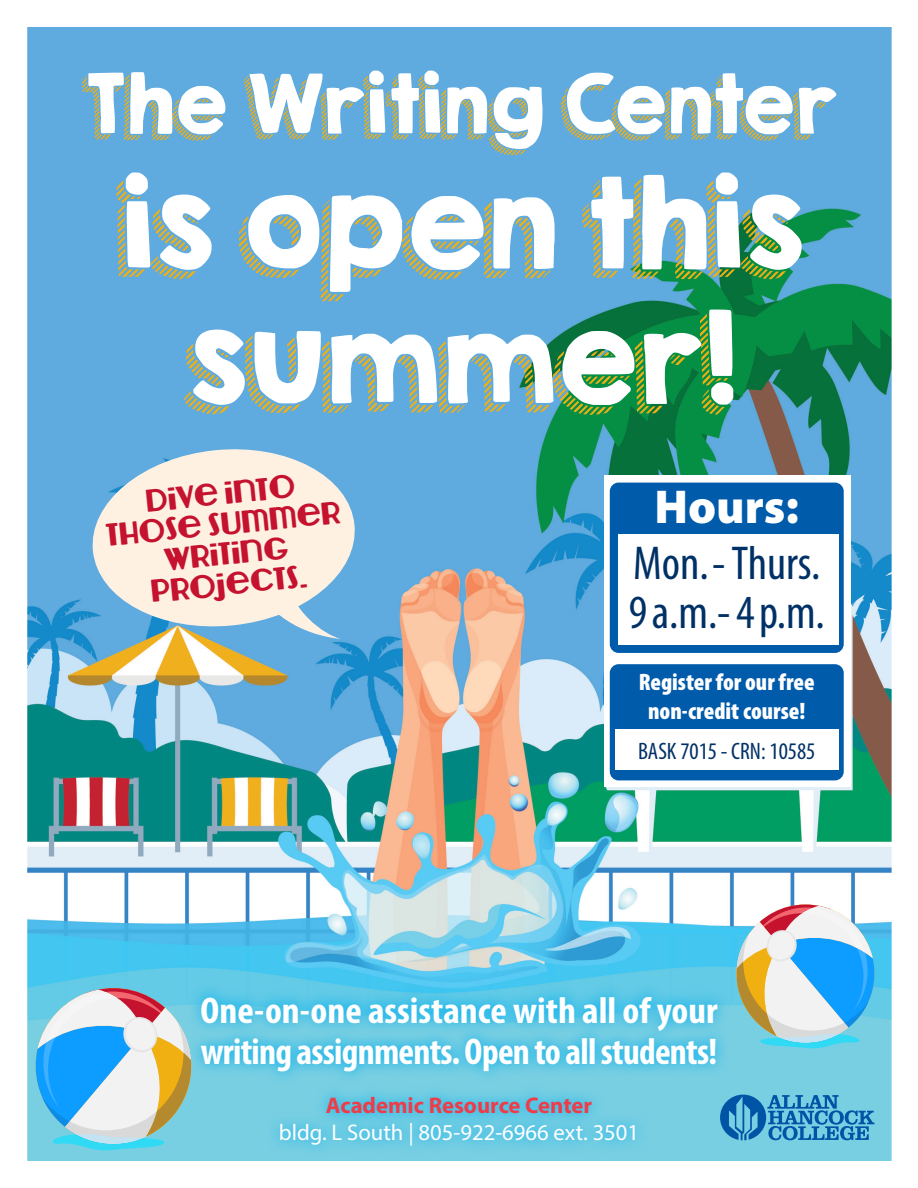
<style>
.page{position:relative;width:918px;height:1188px;background:#fff}
.page>*{position:absolute;margin:0;border:0;box-sizing:border-box;transform-origin:0 0}
.t1{font:112.5px/135px "KGHAPPY Shadows";letter-spacing:-.07em;color:#f0b012;text-align:center}
.t2{font:73.5px "KGHAPPY Shadows";letter-spacing:-.07em;color:#f0b012}
.t3{font:condensed 47.7px/49.3px "Myriad Pro";color:#003166}
.t4{font:900 47.7px "Myriad Pro";color:#fff}
.t5{font:700 condensed 37.2px/41.4px "Myriad Pro";letter-spacing:-.02em;color:#fff;scale:1.05 1}
.t6{font:25.2px/30.3px "Lemondrop";color:#c4122f;text-align:center}
.t7{font:900 condensed 23.85px/28.7px "Myriad Pro";color:#fff;text-align:center}
.t8{font:condensed 23.85px "Myriad Pro";color:#003166}
.t9{font:22.65px "Myriad Pro";color:#fff}
.t10{font:700 22.65px "Myriad Pro";color:#ed3d4a}
</style>
<div class="page">
<img style="left:27px;top:27px;width:864px;height:1134px">
<div style="left:604px;top:475px;width:247px;height:311px;background:#fff"></div>
<svg style="left:245px;top:633px;width:96px;height:6px"></svg>
<svg style="left:88px;top:443px;width:271px;height:190px;background:#d1dce0"></svg>
<svg style="left:729px;top:897px;width:153px;height:153px"></svg>
<svg style="left:188px;top:983px;width:543px;height:175px;background:#60c8e4"></svg>
<div style="left:610px;top:664px;width:234px;height:116px;background:#005bab;border-radius:9px"></div>
<div style="left:610px;top:483px;width:234px;height:170px;background:#005bab;border-radius:9px"></div>
<div style="left:615px;top:729px;width:223px;height:41px;background:#fff"></div>
<div style="left:618px;top:534px;width:220px;height:111px;background:#fff"></div>
<svg style="left:27px;top:985px;width:172px;height:167px"></svg>
<svg style="left:720px;top:1095px;width:154px;height:45px;background:#449ac8"></svg>
<h2 class="t2" style="left:80px;top:54px;width:759px">The Writing Center</h2>
<h1 class="t1" style="left:113px;top:163px;width:695px">is open this summer!</h1>
<p class="t6" style="left:102px;top:492px;width:237px;rotate:-6deg">Dive into those summer writing projects.</p>
<p class="t4" style="left:655px;top:475px;width:146px">Hours:</p>
<p class="t3" style="left:629px;top:538px;width:198px">Mon. - Thurs.<br>9a.m.- 4p.m.</p>
<p class="t7" style="left:639px;top:667px;width:178px">Register for our free non-credit course!</p>
<p class="t8" style="left:638px;top:737px;width:179px">BASK 7015 - CRN: 10585</p>
<p class="t5" style="left:200px;top:989px;width:494px">One-on-one assistance with all of your writing assignments. Open to all students!</p>
<p class="t10" style="left:326px;top:1091px;width:268px">Academic Resource Center</p>
<p class="t9" style="left:279px;top:1119px;width:362px">bldg. L South | 805-922-6966 ext. 3501</p>
</div>
